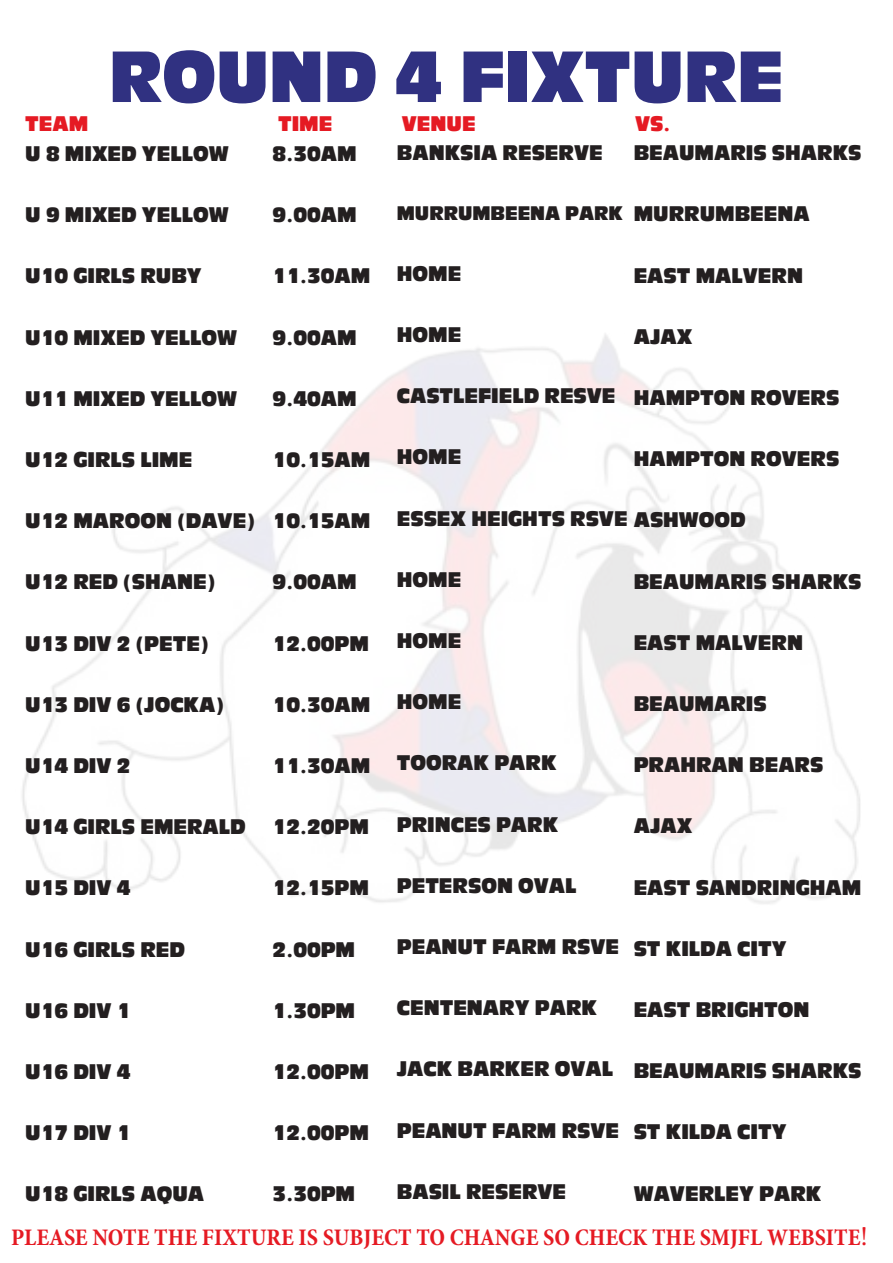
<style>
.page{position:relative;width:893px;height:1263px;background:#fff}
.page>*{position:absolute;margin:0;border:0;box-sizing:border-box;transform-origin:0 0}
.t1{font:72px "Ackbar";color:#303181}
.t2{font:700 condensed 24px "Minion Pro";color:#e51a23}
.t3{font:21px "Ackbar";color:#231f20}
.t4{font:21px "Ackbar";color:#e51a23}
.t5{font:19.5px "Ackbar";color:#231f20}
.s1{font-weight:400;font-stretch:normal;font-size:27px}
</style>
<div class="page">
<h1 class="t1" style="left:109px;top:40px;width:676px">ROUND 4 FIXTURE</h1>
<p class="t4" style="left:25px;top:113px;width:65px">TEAM</p>
<p class="t4" style="left:278px;top:113px;width:56px">TIME</p>
<p class="t4" style="left:402px;top:113px;width:75px">VENUE</p>
<p class="t4" style="left:635px;top:113px;width:37px">VS.</p>
<p class="t3" style="left:25px;top:143px;width:205px">U 8 MIXED YELLOW</p>
<p class="t3" style="left:273px;top:143px;width:85px">8.30AM</p>
<p class="t3" style="left:397px;top:142px;width:207px">BANKSIA RESERVE</p>
<p class="t3" style="left:634px;top:142px;width:229px">BEAUMARIS SHARKS</p>
<p class="t3" style="left:25px;top:204px;width:205px">U 9 MIXED YELLOW</p>
<p class="t3" style="left:273px;top:204px;width:85px">9.00AM</p>
<p class="t5" style="left:397px;top:203px;width:228px">MURRUMBEENA PARK</p>
<p class="t3" style="left:634px;top:203px;width:178px">MURRUMBEENA</p>
<p class="t3" style="left:25px;top:265px;width:178px">U10 GIRLS RUBY</p>
<p class="t3" style="left:273px;top:265px;width:99px">11.30AM</p>
<p class="t3" style="left:397px;top:263px;width:66px">HOME</p>
<p class="t3" style="left:634px;top:264px;width:171px">EAST MALVERN</p>
<p class="t3" style="left:25px;top:326px;width:213px">U10 MIXED YELLOW</p>
<p class="t3" style="left:273px;top:326px;width:85px">9.00AM</p>
<p class="t3" style="left:397px;top:324px;width:66px">HOME</p>
<p class="t3" style="left:634px;top:326px;width:60px">AJAX</p>
<p class="t3" style="left:25px;top:388px;width:213px">U11 MIXED YELLOW</p>
<p class="t3" style="left:273px;top:388px;width:85px">9.40AM</p>
<p class="t3" style="left:397px;top:385px;width:220px">CASTLEFIELD RESVE</p>
<p class="t3" style="left:634px;top:387px;width:207px">HAMPTON ROVERS</p>
<p class="t3" style="left:25px;top:449px;width:169px">U12 GIRLS LIME</p>
<p class="t3" style="left:273px;top:449px;width:99px">10.15AM</p>
<p class="t3" style="left:397px;top:446px;width:66px">HOME</p>
<p class="t3" style="left:634px;top:448px;width:207px">HAMPTON ROVERS</p>
<p class="t3" style="left:25px;top:510px;width:231px">U12 MAROON (DAVE)</p>
<p class="t3" style="left:273px;top:510px;width:99px">10.15AM</p>
<p class="t3" style="left:397px;top:507px;width:232px">ESSEX HEIGHTS RSVE</p>
<p class="t3" style="left:634px;top:509px;width:113px">ASHWOOD</p>
<p class="t3" style="left:25px;top:571px;width:191px">U12 RED (SHANE)</p>
<p class="t3" style="left:273px;top:571px;width:85px">9.00AM</p>
<p class="t3" style="left:397px;top:569px;width:66px">HOME</p>
<p class="t3" style="left:634px;top:570px;width:229px">BEAUMARIS SHARKS</p>
<p class="t3" style="left:25px;top:632px;width:185px">U13 DIV 2 (PETE)</p>
<p class="t3" style="left:273px;top:632px;width:98px">12.00PM</p>
<p class="t3" style="left:397px;top:630px;width:66px">HOME</p>
<p class="t3" style="left:634px;top:632px;width:171px">EAST MALVERN</p>
<p class="t3" style="left:25px;top:694px;width:200px">U13 DIV 6 (JOCKA)</p>
<p class="t3" style="left:273px;top:694px;width:99px">10.30AM</p>
<p class="t3" style="left:397px;top:691px;width:66px">HOME</p>
<p class="t3" style="left:634px;top:693px;width:135px">BEAUMARIS</p>
<p class="t3" style="left:25px;top:755px;width:107px">U14 DIV 2</p>
<p class="t3" style="left:273px;top:755px;width:99px">11.30AM</p>
<p class="t3" style="left:397px;top:752px;width:161px">TOORAK PARK</p>
<p class="t3" style="left:634px;top:754px;width:191px">PRAHRAN BEARS</p>
<p class="t3" style="left:25px;top:816px;width:222px">U14 GIRLS EMERALD</p>
<p class="t3" style="left:273px;top:816px;width:98px">12.20PM</p>
<p class="t3" style="left:397px;top:813px;width:163px">PRINCES PARK</p>
<p class="t3" style="left:634px;top:815px;width:60px">AJAX</p>
<p class="t3" style="left:25px;top:877px;width:107px">U15 DIV 4</p>
<p class="t3" style="left:273px;top:877px;width:98px">12.15PM</p>
<p class="t3" style="left:397px;top:875px;width:181px">PETERSON OVAL</p>
<p class="t3" style="left:634px;top:876px;width:229px">EAST SANDRINGHAM</p>
<p class="t3" style="left:25px;top:938px;width:161px">U16 GIRLS RED</p>
<p class="t3" style="left:273px;top:938px;width:84px">2.00PM</p>
<p class="t3" style="left:397px;top:936px;width:224px">PEANUT FARM RSVE</p>
<p class="t3" style="left:634px;top:938px;width:154px">ST KILDA CITY</p>
<p class="t3" style="left:25px;top:1000px;width:107px">U16 DIV 1</p>
<p class="t3" style="left:273px;top:1000px;width:84px">1.30PM</p>
<p class="t3" style="left:397px;top:997px;width:202px">CENTENARY PARK</p>
<p class="t3" style="left:634px;top:999px;width:177px">EAST BRIGHTON</p>
<p class="t3" style="left:25px;top:1061px;width:107px">U16 DIV 4</p>
<p class="t3" style="left:273px;top:1061px;width:98px">12.00PM</p>
<p class="t3" style="left:397px;top:1058px;width:218px">JACK BARKER OVAL</p>
<p class="t3" style="left:634px;top:1060px;width:229px">BEAUMARIS SHARKS</p>
<p class="t3" style="left:25px;top:1122px;width:107px">U17 DIV 1</p>
<p class="t3" style="left:273px;top:1122px;width:98px">12.00PM</p>
<p class="t3" style="left:397px;top:1119px;width:224px">PEANUT FARM RSVE</p>
<p class="t3" style="left:634px;top:1121px;width:154px">ST KILDA CITY</p>
<p class="t3" style="left:25px;top:1183px;width:180px">U18 GIRLS AQUA</p>
<p class="t3" style="left:273px;top:1183px;width:84px">3.30PM</p>
<p class="t3" style="left:397px;top:1181px;width:171px">BASIL RESERVE</p>
<p class="t3" style="left:634px;top:1182px;width:189px">WAVERLEY PARK</p>
<p class="t2" style="left:11px;top:1220px;width:858px">PLEASE NOTE THE FIXTURE IS SUBJECT TO CHANGE SO CHECK THE SMJFL WEBSITE<span class="s1">!</span></p>
</div>
